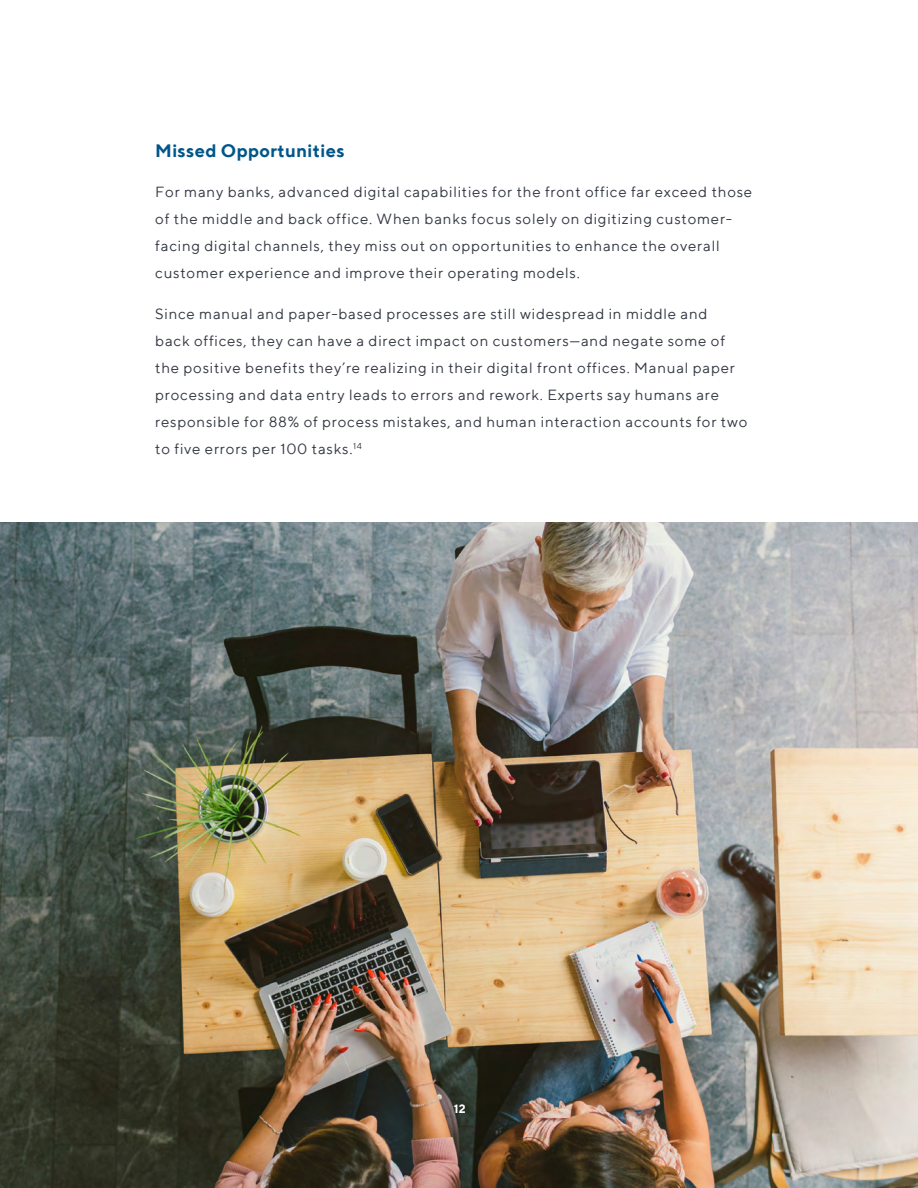
<style>
.page{position:relative;width:918px;height:1188px;background:#fff}
.page>*{position:absolute;margin:0;border:0;box-sizing:border-box;transform-origin:0 0}
.t1{font:700 18px "TT Norms";letter-spacing:.02em;color:#005689}
.t2{font:15px/27px "TT Norms";letter-spacing:.05em;color:#323742}
.t3{font:700 12px "TT Norms";color:#fff}
</style>
<div class="page">
<img style="left:0;top:523px;width:918px;height:665px">
<p class="t1" style="left:155px;top:139px;width:191px">Missed Opportunities</p>
<p class="t2" style="left:155px;top:178px;width:599px">For many banks, advanced digital capabilities for the front office far exceed those of the middle and back office. When banks focus solely on digitizing customer&shy;facing digital channels, they miss out on opportunities to enhance the overall customer experience and improve their operating models.</p>
<p class="t2" style="left:155px;top:300px;width:594px">Since manual and paper-based processes are still widespread in middle and<br>back offices, they can have a direct impact on customers—and negate some of the positive benefits they’re realizing in their digital front offices. Manual paper processing and data entry leads to errors and rework. Experts say humans are responsible for 88% of process mistakes, and human interaction accounts for two to five errors per 100 tasks.<sup>14</sup></p>
<p class="t3" style="left:454px;top:1101px;width:13px">12</p>
</div>
